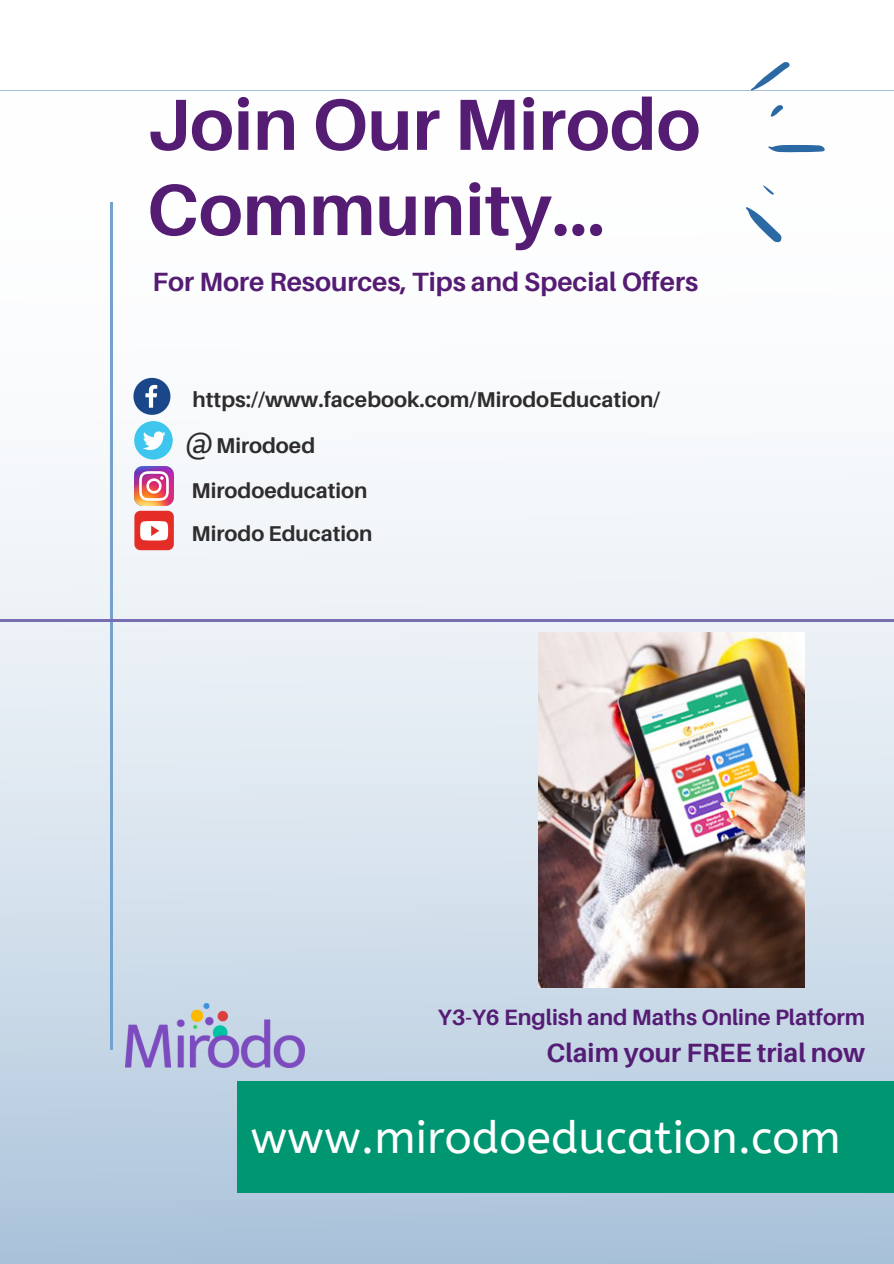
<style>
.page{position:relative;width:894px;height:1264px;background:#fff}
.page>*{position:absolute;margin:0;border:0;box-sizing:border-box;transform-origin:0 0}
.t1{font:700 72.45px/85.2px "Aileron";color:#551c74}
.t2{font:45px "A Bee Zee";color:#fff}
.t3{font:28.5px "Mukta";color:#2e2c2d}
.t4{font:700 26.4px "Aileron";color:#551c74}
.t5{font:700 22.2px "Aileron";color:#551c74}
.t6{font:700 21.45px "Aileron";color:#2e2c2d}
</style>
<div class="page">
<div style="left:0;top:90px;width:893px;height:1173px;background:linear-gradient(to bottom,#fff,#b5cbdf)"></div>
<hr style="left:110px;top:202px;width:3px;height:847px;background:#73a2cf">
<hr style="left:0;top:619px;width:893px;height:3px;background:#7a6eb2">
<div style="left:237px;top:1081px;width:656px;height:111px;background:#009672"></div>
<svg style="left:745px;top:207px;width:36px;height:35px"></svg>
<svg style="left:767px;top:145px;width:57px;height:7px"></svg>
<svg style="left:750px;top:62px;width:39px;height:29px"></svg>
<svg style="left:770px;top:105px;width:13px;height:12px"></svg>
<svg style="left:762px;top:185px;width:12px;height:10px"></svg>
<img style="left:125px;top:1003px;width:179px;height:64px">
<img style="left:538px;top:632px;width:266px;height:355px">
<svg style="left:133px;top:378px;width:37px;height:37px"></svg>
<img style="left:134px;top:466px;width:40px;height:40px">
<div style="left:134px;top:421px;width:39px;height:38px;background:#3fc6ee;border-radius:50%"></div>
<svg style="left:143px;top:431px;width:22px;height:19px"></svg>
<div style="left:134px;top:511px;width:40px;height:39px;background:#e52d27;border-radius:6px"></div>
<svg style="left:140px;top:521px;width:28px;height:19px"></svg>
<p class="t1" style="left:147px;top:80px;width:555px">Join Our Mirodo<br>Community...</p>
<p class="t4" style="left:152px;top:266px;width:547px">For More Resources, Tips and Special Offers</p>
<p class="t6" style="left:192px;top:386px;width:469px">https://www.facebook.com/MirodoEducation/</p>
<p class="t6" style="left:216px;top:432px;width:100px">Mirodoed</p>
<p class="t6" style="left:191px;top:477px;width:177px">Mirodoeducation</p>
<p class="t3" style="left:185px;top:427px;width:29px">@</p>
<p class="t6" style="left:191px;top:520px;width:182px">Mirodo Education</p>
<p class="t5" style="left:437px;top:1003px;width:429px">Y3-Y6 English and Maths Online Platform</p>
<p class="t4" style="left:546px;top:1036px;width:320px">Claim your FREE trial now</p>
<p class="t2" style="left:250px;top:1111px;width:591px">www.mirodoeducation.com</p>
</div>
